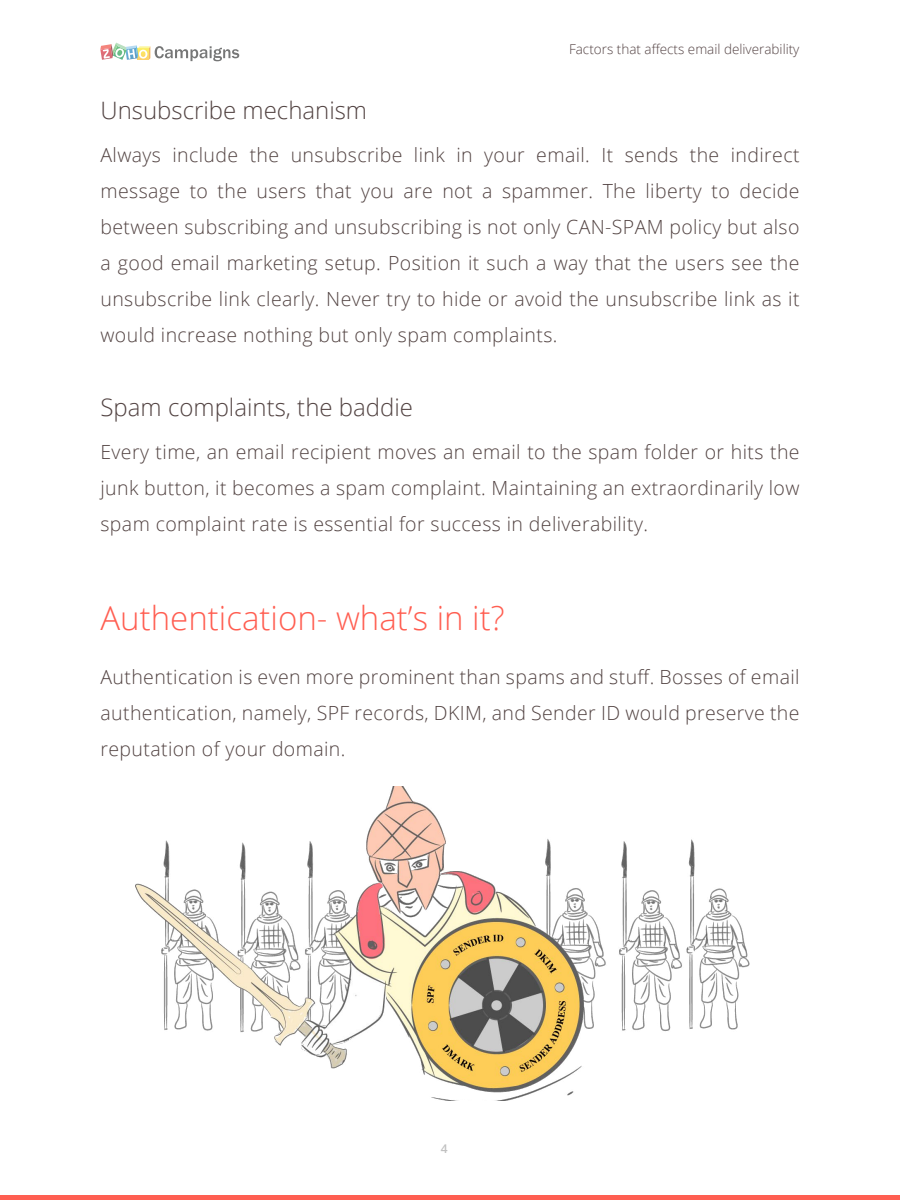
<style>
.page{position:relative;width:900px;height:1200px;background:#fff}
.page>*{position:absolute;margin:0;border:0;box-sizing:border-box;transform-origin:0 0}
.heading1{font:300 33px "Open Sans";color:#ff5e51}
.sh1{font:300 24px "Open Sans";color:#524342}
.content{font:300 19.5px/36px "Open Sans";letter-spacing:.02em;color:#524342;text-align:justify}
.t1{font:300 13.5px "Open Sans";color:#534243}
.t2{font:600 12px "Open Sans";color:#c0c0c0}
</style>
<div class="page">
<svg style="left:100px;top:43px;width:139px;height:18px"></svg>
<hr style="left:0;top:1196px;width:900px;height:4px;background:#ff5e51">
<img style="left:135px;top:787px;width:615px;height:314px">
<p class="t1" style="left:569px;top:40px;width:232px">Factors that affects email deliverability</p>
<p class="sh1" style="left:100px;top:94px;width:268px">Unsubscribe mechanism</p>
<p class="content" style="left:100px;top:136px;width:701px">Always include the unsubscribe link in your email. It sends the indirect message to the users that you are not a spammer. The liberty to decide between subscribing and unsubscribing is not only CAN-SPAM policy but also a good email marketing setup. Position it such a way that the users see the unsubscribe link clearly. Never try to hide or avoid the unsubscribe link as it would increase nothing but only spam complaints.</p>
<p class="sh1" style="left:100px;top:390px;width:314px">Spam complaints, the baddie</p>
<p class="content" style="left:100px;top:433px;width:701px">Every time, an email recipient moves an email to the spam folder or hits the junk button, it becomes a spam complaint. Maintaining an extraordinarily low spam complaint rate is essential for success in deliverability.</p>
<p class="heading1" style="left:100px;top:595px;width:406px">Authentication- what’s in it?</p>
<p class="content" style="left:100px;top:658px;width:701px">Authentication is even more prominent than spams and stuff. Bosses of email authentication, namely, SPF records, DKIM, and Sender ID would preserve the reputation of your domain.</p>
<p class="t2" style="left:441px;top:1141px;width:8px">4</p>
</div>
